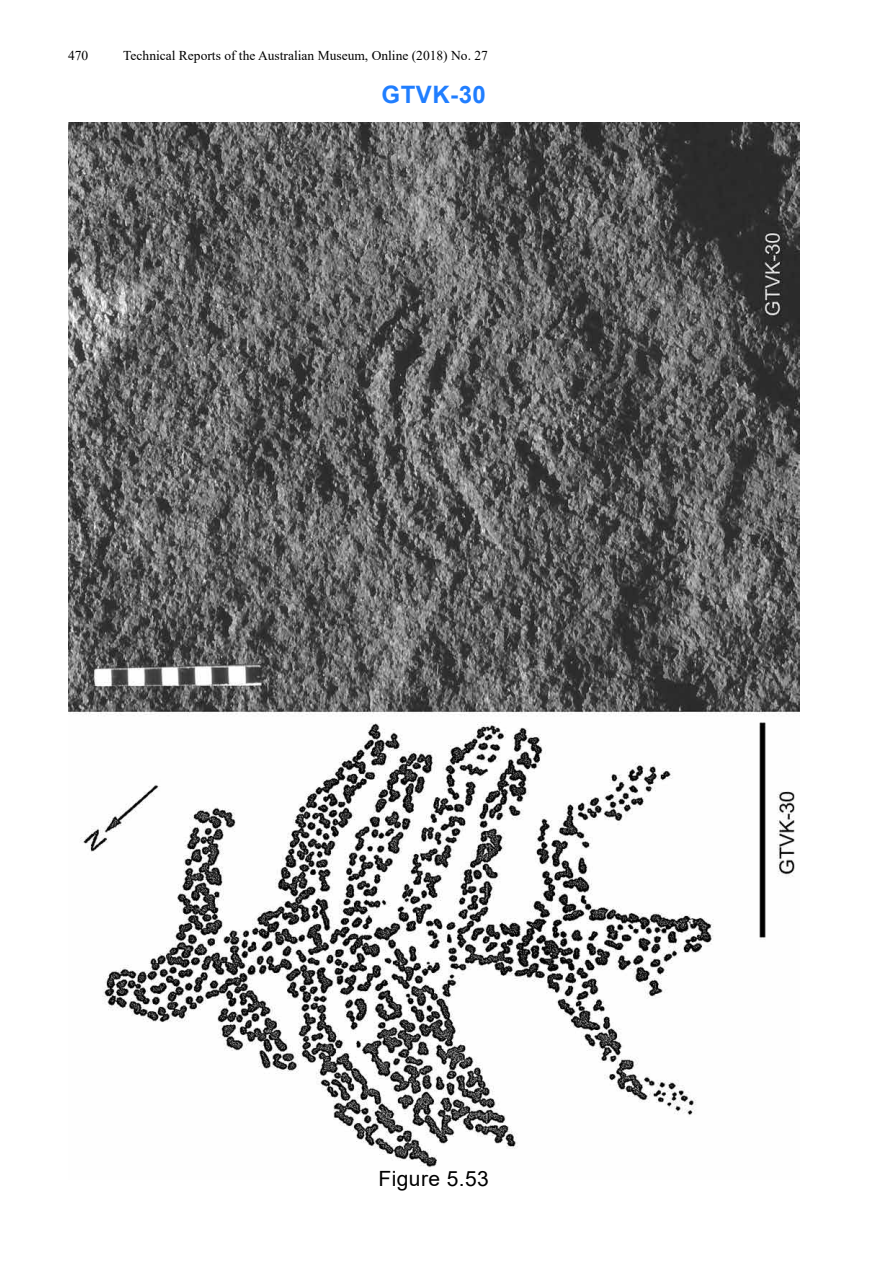
<style>
.page{position:relative;width:893px;height:1263px;background:#fff}
.page>*{position:absolute;margin:0;border:0;box-sizing:border-box;transform-origin:0 0}
.t1{font:700 24px "Arial";letter-spacing:.02em;color:#207eff}
.t2{font:21px "Arial";letter-spacing:.02em;color:#000}
.t3{font:13.5px "Times New Roman";color:#000}
</style>
<div class="page">
<img style="left:68px;top:123px;width:731px;height:1045px">
<p class="t3" style="left:68px;top:46px;width:22px">470</p>
<p class="t3" style="left:123px;top:46px;width:366px">Technical Reports of the Australian Museum, Online (2018) No. 27</p>
<h1 class="t1" style="left:382px;top:78px;width:106px">GTVK-30</h1>
<h2 class="t2" style="left:378px;top:1164px;width:112px">Figure 5.53</h2>
</div>
